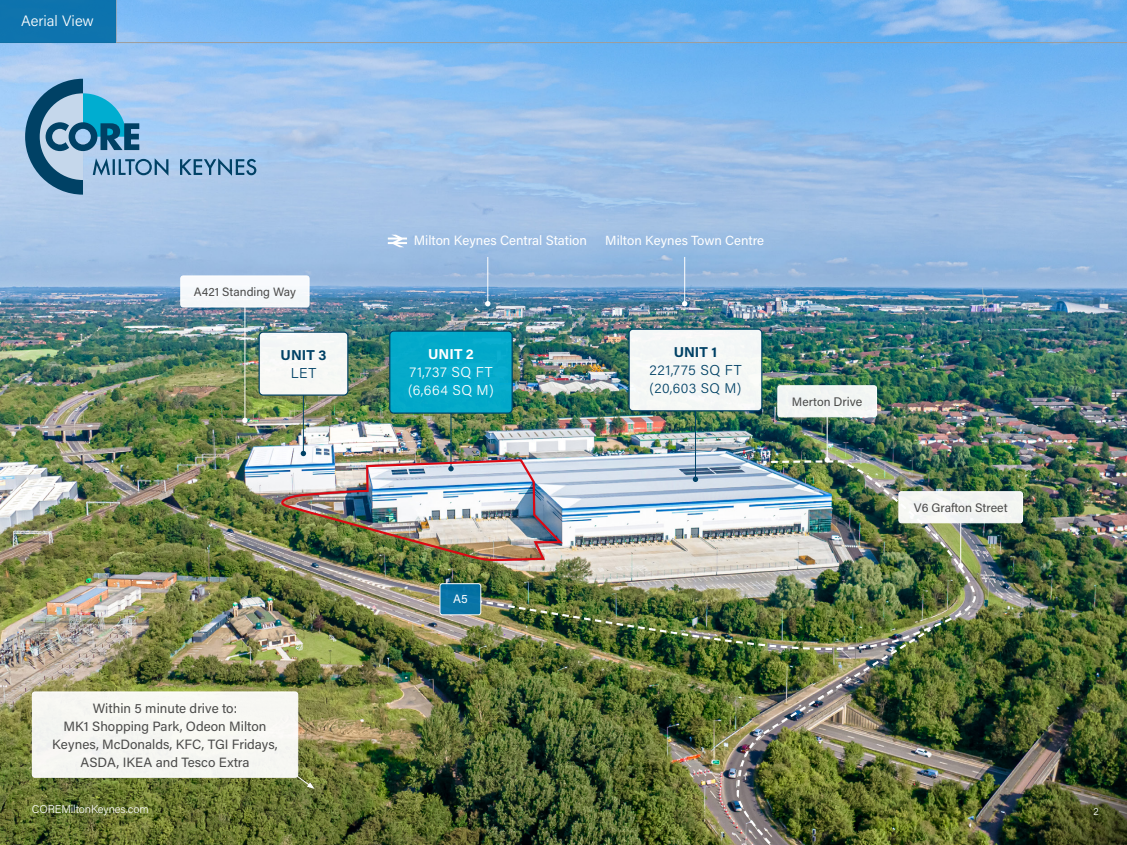
<style>
.page{position:relative;width:1127px;height:845px;background:#fff}
.page>*{position:absolute;margin:0;border:0;box-sizing:border-box;transform-origin:0 0}
.t1{font:300 15px "Acumin Pro";letter-spacing:-.005em;color:#fff}
.t2{font:300 14.33px "Acumin Pro";letter-spacing:.05em;color:#004165}
.t3{font:300 14.33px "Acumin Pro";letter-spacing:.035em;color:#fff}
.t4{font:700 14.33px "Acumin Pro";letter-spacing:.005em;color:#004165}
.t5{font:700 14.33px "Acumin Pro";color:#fff}
.t6{font:300 14.17px "Acumin Pro";color:#fff}
.t7{font:300 13.95px "Acumin Pro";letter-spacing:.035em;color:#004165}
.t8{font:13.5px "Acumin Pro";color:#fff}
.t9{font:13.42px/17.9px "Acumin Pro";color:#4a4a49;text-align:center}
.t10{font:13.2px "Acumin Pro";color:#fff}
.t11{font:12.38px "Acumin Pro";letter-spacing:-.005em;color:#4a4a49}
.t12{font:12.08px "Acumin Pro";color:#4a4a49}
.t13{font:12.08px "Acumin Pro";color:#fff}
.t14{font:300 11.25px "Acumin Pro";letter-spacing:-.01em;color:#fff}
.t15{font:300 10.35px "Acumin Pro";color:#fff}
.s1{font-size:12.45px}
</style>
<div class="page">
<img style="left:0;top:0;width:439px;height:844px">
<img style="left:439px;top:0;width:688px;height:844px">
<div style="left:899px;top:491px;width:123px;height:31px;background:#f3f5f2;border-radius:3px"></div>
<div style="left:898px;top:491px;width:125px;height:32px;border:1px solid #fff;border-radius:3px"></div>
<hr style="left:684px;top:257px;width:1px;height:46px;background:#fff">
<svg style="left:682px;top:301px;width:5px;height:5px"></svg>
<hr style="left:487px;top:257px;width:1px;height:46px;background:#fff">
<svg style="left:485px;top:301px;width:5px;height:5px"></svg>
<svg style="left:388px;top:234px;width:19px;height:13px"></svg>
<div style="left:32px;top:691px;width:266px;height:85px;background:#f7f7f3;border-radius:3px"></div>
<div style="left:32px;top:691px;width:266px;height:86px;border:1px solid #fff;border-radius:3px"></div>
<svg style="left:296px;top:774px;width:19px;height:14px"></svg>
<hr style="left:450px;top:413px;width:1px;height:55px;background:#004165">
<div style="left:390px;top:331px;width:122px;height:82px;background:#03aac9;border-radius:4px"></div>
<div style="left:389px;top:330px;width:124px;height:83px;border:1px solid #004165;border-radius:4px"></div>
<hr style="left:827px;top:416px;width:1px;height:43px;background:#fff">
<div style="left:778px;top:385px;width:98px;height:31px;background:#f2f5f3;border-radius:3px"></div>
<div style="left:777px;top:385px;width:100px;height:32px;border:1px solid #fff;border-radius:3px"></div>
<hr style="left:695px;top:410px;width:1px;height:69px;background:#004165">
<div style="left:629px;top:329px;width:133px;height:81px;background:#f5f7f6;border-radius:4px"></div>
<div style="left:628px;top:328px;width:134px;height:83px;border:1px solid #004165;border-radius:4px"></div>
<svg style="left:25px;top:79px;width:231px;height:115px"></svg>
<svg style="left:767px;top:457px;width:68px;height:2px"></svg>
<img style="left:477px;top:459px;width:500px;height:184px">
<img style="left:734px;top:601px;width:241px;height:187px">
<img style="left:736px;top:627px;width:196px;height:217px">
<div style="left:440px;top:583px;width:41px;height:31px;background:#0974a5;border-radius:3px"></div>
<div style="left:439px;top:583px;width:42px;height:32px;border:1px solid #fff;border-radius:3px"></div>
<hr style="left:0;top:42px;width:1127px;height:1px;background:#9d9d9c">
<hr style="left:116px;top:0;width:1px;height:42px;background:#9d9d9c">
<div style="left:0;top:0;width:116px;height:43px;background:#0e73ae"></div>
<hr style="left:303px;top:393px;width:1px;height:60px;background:#004165">
<div style="left:259px;top:332px;width:89px;height:63px;background:#f7f8f6;border-radius:4px"></div>
<div style="left:259px;top:331px;width:89px;height:64px;border:1px solid #004165;border-radius:4px"></div>
<div style="left:181px;top:276px;width:128px;height:31px;background:#f5f8fb;border-radius:3px"></div>
<div style="left:180px;top:275px;width:129px;height:32px;border:1px solid #fff;border-radius:3px"></div>
<hr style="left:244px;top:306px;width:1px;height:114px;background:#fff">
<svg style="left:242px;top:417px;width:6px;height:6px"></svg>
<img style="left:273px;top:450px;width:292px;height:118px">
<p class="t1" style="left:21px;top:10px;width:74px">Aerial View</p>
<p class="t12" style="left:194px;top:283px;width:103px">A421 Standing Way</p>
<p class="t4" style="left:281px;top:344px;width:47px">UNIT 3</p>
<p class="t2" style="left:291px;top:362px;width:27px">LET</p>
<p class="t9" style="left:52px;top:698px;width:227px">Within 5 minute drive to:<br>MK1 Shopping Park, Odeon Milton<br>Keynes, McDonalds, KFC, TGI Fridays,<br>ASDA, IKEA and Tesco Extra</p>
<p class="t8" style="left:414px;top:231px;width:175px">Milton Keynes Central Station</p>
<p class="t10" style="left:605px;top:231px;width:160px">Milton Keynes Town Centre</p>
<p class="t5" style="left:428px;top:344px;width:47px">UNIT 2</p>
<p class="t3" style="left:409px;top:362px;width:85px">71,737 SQ FT</p>
<p class="t6" style="left:408px;top:380px;width:87px">(6,664 SQ M)</p>
<p class="t4" style="left:674px;top:342px;width:45px">UNIT 1</p>
<p class="t2" style="left:649px;top:360px;width:94px">221,775 SQ FT</p>
<p class="t7" style="left:649px;top:378px;width:93px">(20,603 SQ M)</p>
<p class="t12" style="left:792px;top:393px;width:72px">Merton <span class="s1">Drive</span></p>
<p class="t13" style="left:453px;top:590px;width:16px">A5</p>
<p class="t11" style="left:914px;top:498px;width:95px">V6 Grafton Street</p>
<p class="t14" style="left:32px;top:800px;width:118px">COREMiltonKeynes.com</p>
<p class="t15" style="left:1093px;top:804px;width:7px">2</p>
</div>
